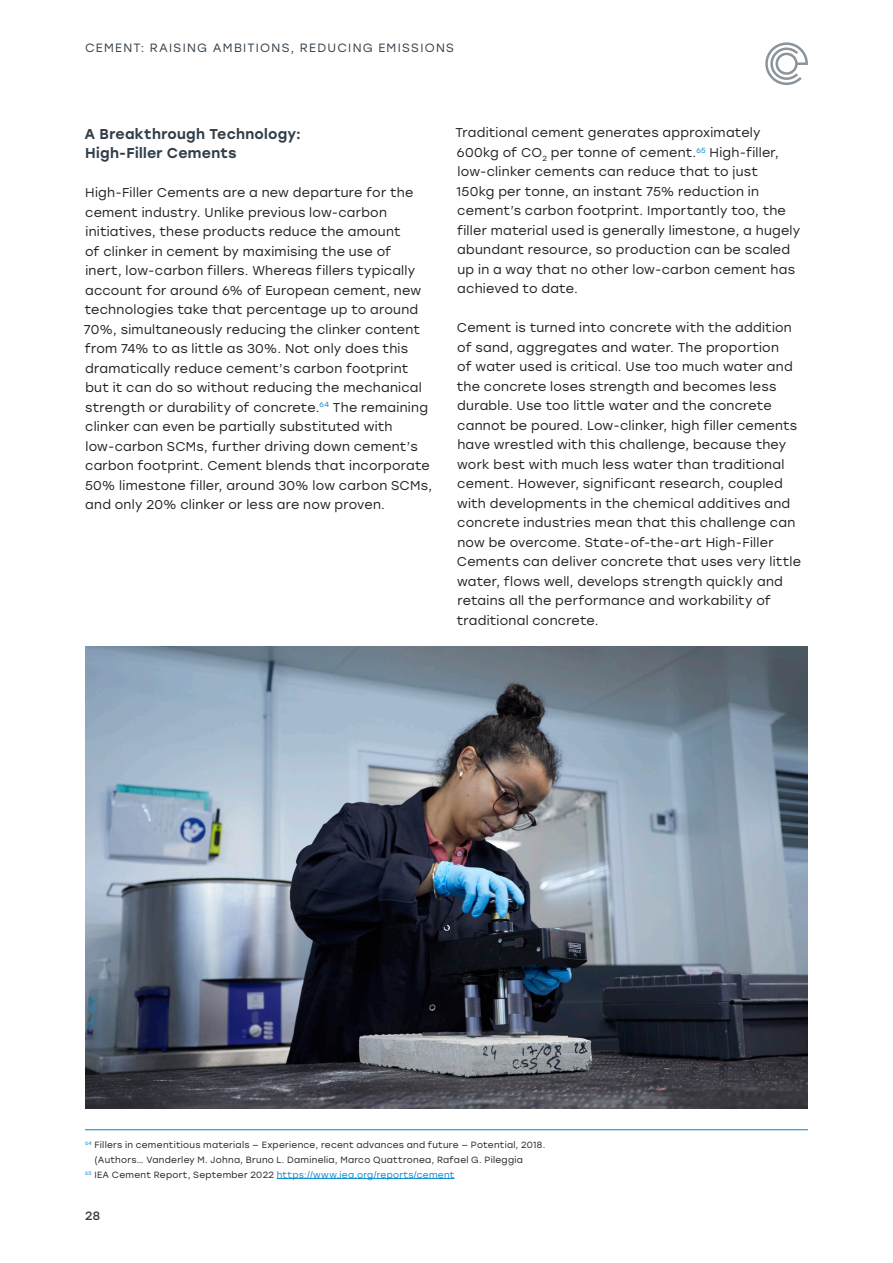
<style>
.page{position:relative;width:893px;height:1263px;background:#fff}
.page>*{position:absolute;margin:0;border:0;box-sizing:border-box;transform-origin:0 0}
.SUBSUBHEAD{font:500 14.25px/19.5px "Stolzl";letter-spacing:.02em;color:#323e48}
.BODY{font:12.75px/19.5px "Stolzl";letter-spacing:.02em;color:#231f20}
.t1{font:12px "Stolzl";letter-spacing:.11em;color:#323e48}
.t2{font:12px "Stolzl";color:#323e48}
.FOOTNOTES{font:9px/15px "Stolzl";letter-spacing:.03em;color:#231f20}
.FOOTNOTES-2{font:9px "Stolzl";letter-spacing:.03em;color:#0088ce}
.s1{color:#231f20}
</style>
<div class="page">
<img style="left:85px;top:646px;width:723px;height:463px">
<hr style="left:277px;top:1178px;width:178px;height:1px;background:#0088ce">
<hr style="left:85px;top:1129px;width:723px;height:1px;background:#0088ce">
<svg style="left:765px;top:42px;width:43px;height:43px"></svg>
<p class="t1" style="left:85px;top:39px;width:370px">CEMENT: RAISING AMBITIONS, REDUCING EMISSIONS</p>
<p class="SUBSUBHEAD" style="left:84px;top:123px;width:218px">A Breakthrough Technology:<br>High-Filler Cements</p>
<p class="BODY" style="left:84px;top:182px;width:350px">High-Filler Cements are a new departure for the cement industry. Unlike previous low-carbon initiatives, these products reduce the amount<br>of clinker in cement by maximising the use of<br>inert, low-carbon fillers. Whereas fillers typically account for around 6% of European cement, new technologies take that percentage up to around 70%, simultaneously reducing the clinker content from 74% to as little as 30%. Not only does this dramatically reduce cement’s carbon footprint but it can do so without reducing the mechanical strength or durability of concrete.<sup>64</sup> The remaining clinker can even be partially substituted with low-carbon SCMs, further driving down cement’s carbon footprint. Cement blends that incorporate 50% limestone filler, around 30% low carbon SCMs, and only 20% clinker or less are now proven.</p>
<p class="BODY" style="left:456px;top:123px;width:346px">Traditional cement generates approximately 600kg of CO<sub>2</sub> per tonne of cement.<sup>65</sup> High-filler, low-clinker cements can reduce that to just<br>150kg per tonne, an instant 75% reduction in cement’s carbon footprint. Importantly too, the filler material used is generally limestone, a hugely abundant resource, so production can be scaled up in a way that no other low-carbon cement has achieved to date.</p>
<p class="BODY" style="left:457px;top:318px;width:346px">Cement is turned into concrete with the addition of sand, aggregates and water. The proportion<br>of water used is critical. Use too much water and the concrete loses strength and becomes less durable. Use too little water and the concrete cannot be poured. Low-clinker, high filler cements have wrestled with this challenge, because they work best with much less water than traditional cement. However, significant research, coupled with developments in the chemical additives and concrete industries mean that this challenge can now be overcome. State-of-the-art High-Filler Cements can deliver concrete that uses very little water, flows well, develops strength quickly and retains all the performance and workability of traditional concrete.</p>
<p class="FOOTNOTES" style="left:94px;top:1136px;width:452px;text-indent:-9px"><sup>64</sup> Fillers in cementitious materials — Experience, recent advances and future — Potential, 2018. (Authors… Vanderley M. Johna, Bruno L. Daminelia, Marco Quattronea, Rafael G. Pileggia</p>
<p class="FOOTNOTES-2" style="left:85px;top:1168px;width:371px"><sup>65</sup> <span class="s1">IEA Cement Report, September 2022</span> https://www.iea.org/reports/cement</p>
<p class="t2" style="left:85px;top:1208px;width:17px">28</p>
</div>
